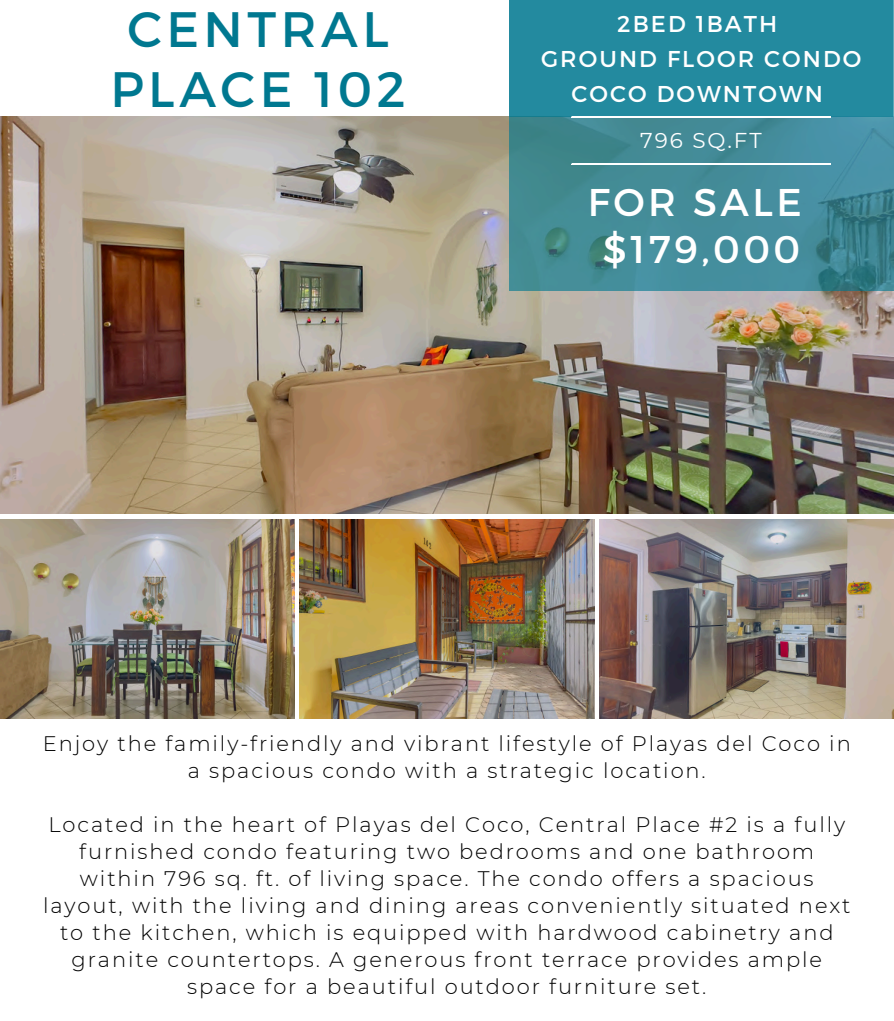
<style>
.page{position:relative;width:894px;height:1021px;background:#fff}
.page>*{position:absolute;margin:0;border:0;box-sizing:border-box;transform-origin:0 0}
.t1{font:49.65px/59.7px "Montserrat";letter-spacing:.09em;color:#007890;text-align:center}
.t2{font:38.55px/46.2px "Montserrat";letter-spacing:.09em;color:#fff;text-align:center}
.t3{font:22.95px/34.8px "Montserrat";letter-spacing:.09em;color:#fff;text-align:center}
.t4{font:21.45px "Montserrat";letter-spacing:.09em;color:#fff}
.t5{font:300 21px/27px "Montserrat";letter-spacing:.09em;color:#000;text-align:center}
</style>
<div class="page">
<img style="left:0;top:117px;width:893px;height:397px">
<img style="left:0;top:519px;width:295px;height:199px">
<img style="left:299px;top:519px;width:295px;height:199px">
<img style="left:599px;top:519px;width:294px;height:199px">
<svg style="left:509px;top:0;width:384px;height:290px;background:#438b97"></svg>
<div style="left:509px;top:0;width:383px;height:117px;background:#238a9f"></div>
<svg style="left:571px;top:117px;width:259px;height:1px"></svg>
<svg style="left:571px;top:164px;width:259px;height:1px"></svg>
<p class="t1" style="left:110px;top:-3px;width:297px">CENTRAL<br>PLACE 102</p>
<p class="t3" style="left:541px;top:5px;width:322px">2BED 1BATH<br>GROUND FLOOR CONDO<br>COCO DOWNTOWN</p>
<p class="t4" style="left:640px;top:127px;width:123px">796 SQ.FT</p>
<p class="t2" style="left:587px;top:178px;width:216px">FOR SALE $179,000</p>
<h1 class="t5" style="left:43px;top:730px;width:809px">Enjoy the family-friendly and vibrant lifestyle of Playas del Coco in a spacious condo with a strategic location.</h1>
<h3 class="t5" style="left:43px;top:811px;width:808px">Located in the heart of Playas del Coco, Central Place #2 is a fully furnished condo featuring two bedrooms and one bathroom within 796 sq. ft. of living space. The condo offers a spacious layout, with the living and dining areas conveniently situated next to the kitchen, which is equipped with hardwood cabinetry and granite countertops. A generous front terrace provides ample space for a beautiful outdoor furniture set.</h3>
</div>
